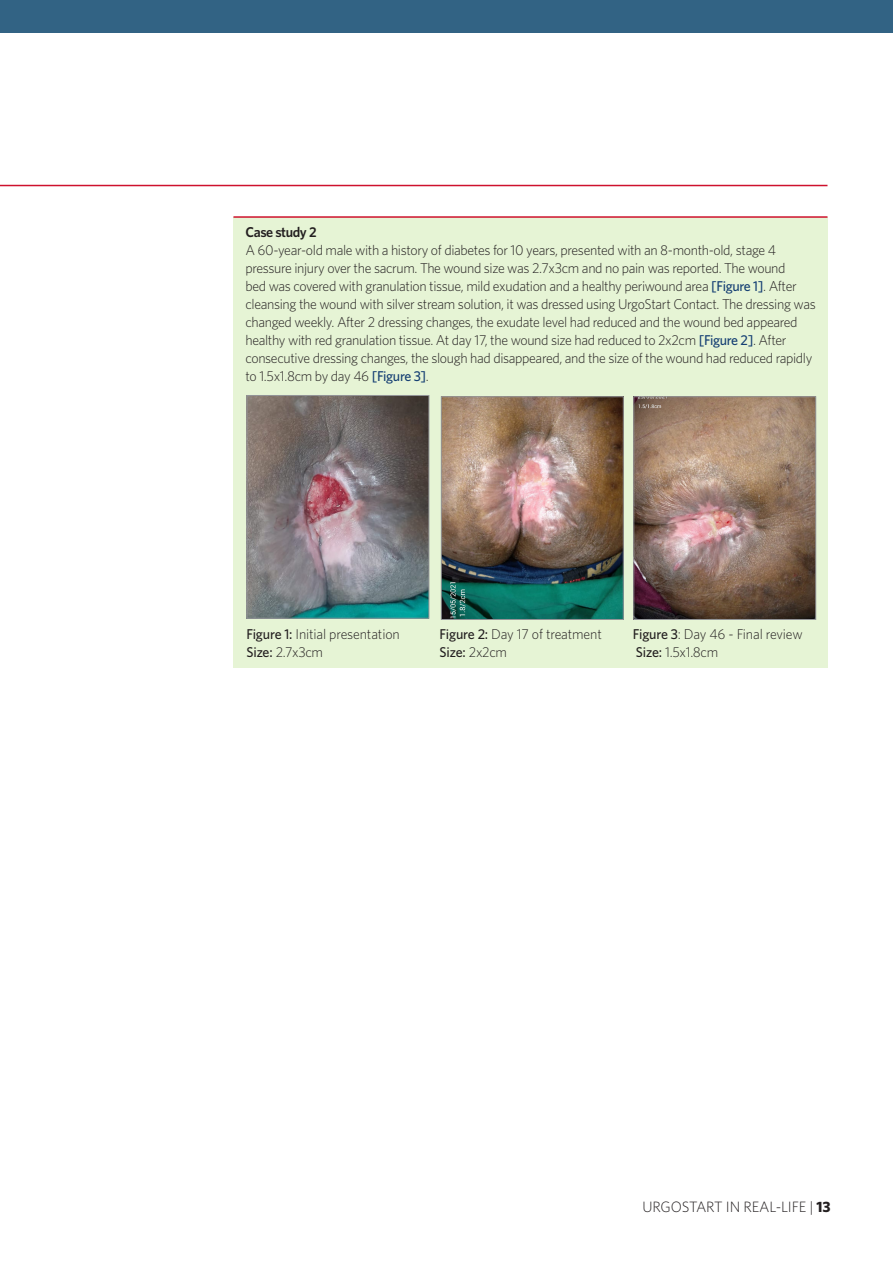
<style>
.page{position:relative;width:893px;height:1263px;background:#fff}
.page>*{position:absolute;margin:0;border:0;box-sizing:border-box;transform-origin:0 0}
.t1{font:300 15px "Whitney";letter-spacing:-.01em;color:#231f20}
.Text_Fullout{font:300 14.25px/18px "Whitney";letter-spacing:-.025em;color:#231f20}
.Text_Fullout-2{font:600 14.25px "Whitney";letter-spacing:-.03em;color:#231f20}
.Text_Fullout-3{font:500 14.25px "Whitney";color:#231f20}
.s1{font-weight:500;color:#153f73}
.s2{font-weight:500}
.s3{font-weight:300}
.s4{font-weight:700}
</style>
<div class="page">
<div style="left:0;top:0;width:893px;height:32px;background:#326384"></div>
<hr style="left:0;top:185px;width:827px;height:1px;background:#ce122d">
<div style="left:233px;top:217px;width:594px;height:450px;background:#e6f4d5"></div>
<img style="left:249px;top:397px;width:178px;height:219px">
<div style="left:247px;top:395px;width:182px;height:223px;border:1px solid #939598"></div>
<img style="left:443px;top:398px;width:178px;height:220px">
<div style="left:441px;top:396px;width:182px;height:224px;border:1px solid #939598"></div>
<img style="left:636px;top:398px;width:178px;height:220px">
<div style="left:634px;top:396px;width:182px;height:224px;border:1px solid #939598"></div>
<hr style="left:233px;top:216px;width:594px;height:2px;background:#ce122d">
<p class="Text_Fullout-2" style="left:245px;top:224px;width:73px">Case study 2</p>
<p class="Text_Fullout" style="left:245px;top:241px;width:572px">A 60-year-old male with a history of diabetes for 10 years, presented with an 8-month-old, stage 4 pressure injury over the sacrum. The wound size was 2.7x3cm and no pain was reported. The wound<br>bed was covered with granulation tissue, mild exudation and a healthy periwound area <span class="s1">[Figure 1]</span>. After cleansing the wound with silver stream solution, it was dressed using UrgoStart Contact. The dressing was changed weekly. After 2 dressing changes, the exudate level had reduced and the wound bed appeared healthy with red granulation tissue. At day 17, the wound size had reduced to 2x2cm <span class="s1">[Figure 2]</span>. After consecutive dressing changes, the slough had disappeared, and the size of the wound had reduced rapidly to 1.5x1.8cm by day 46 <span class="s1">[Figure 3]</span>.</p>
<p class="Text_Fullout" style="left:246px;top:625px;width:155px"><span class="s2">Figure 1:</span> Initial presentation</p>
<p class="Text_Fullout" style="left:246px;top:643px;width:78px"><span class="s2">Size:</span> 2.7x3cm</p>
<p class="Text_Fullout" style="left:440px;top:625px;width:164px"><span class="s2">Figure 2:</span> Day 17 of treatment</p>
<p class="Text_Fullout-3" style="left:440px;top:643px;width:69px">Size: <span class="s3">2x2cm</span></p>
<p class="Text_Fullout" style="left:633px;top:625px;width:171px"><span class="s2">Figure 3</span>: Day 46 - Final review</p>
<p class="Text_Fullout" style="left:636px;top:643px;width:84px"><span class="s2">Size:</span> 1.5x1.8cm</p>
<p class="t1" style="left:642px;top:1198px;width:190px">URGOSTART IN REAL-LIFE | <span class="s4">13</span></p>
</div>
